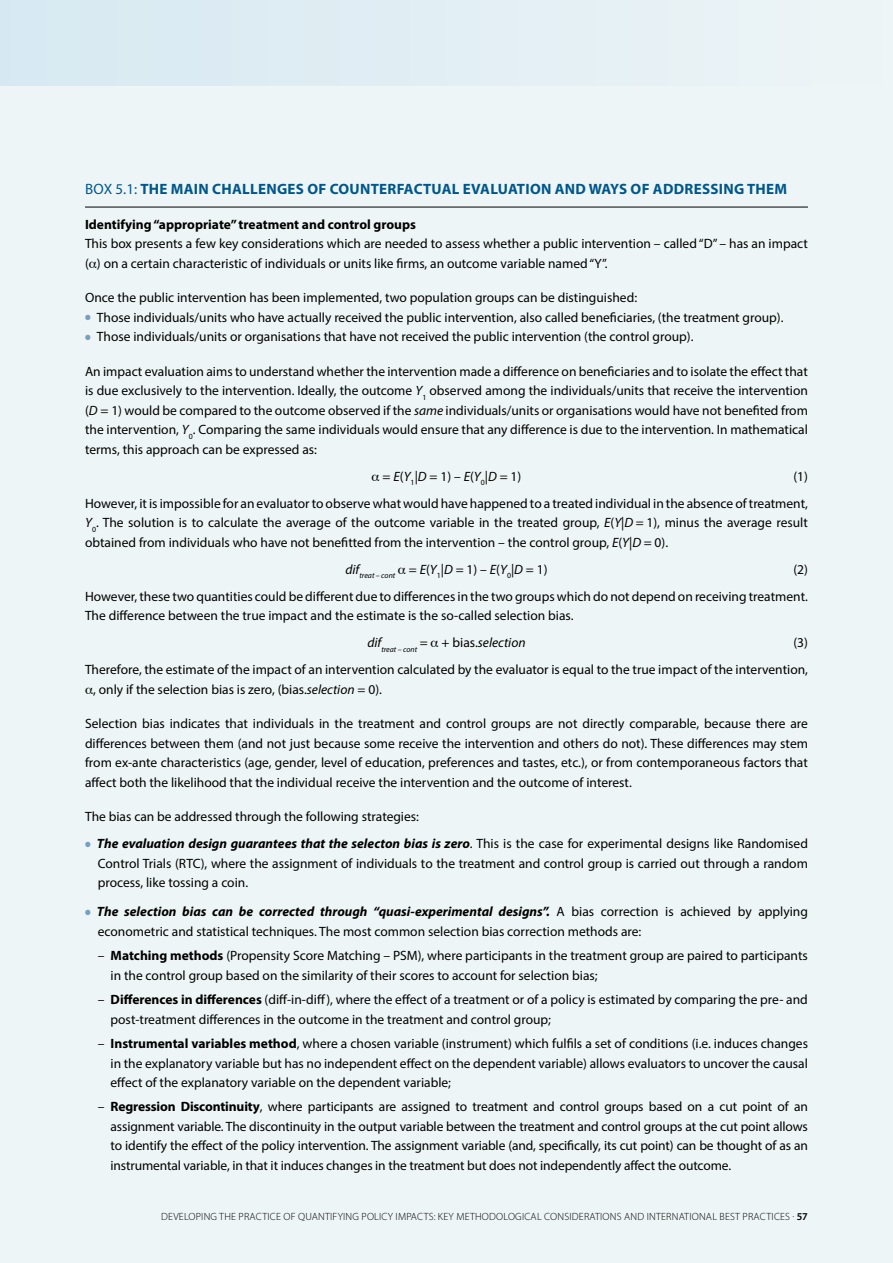
<style>
.page{position:relative;width:893px;height:1263px;background:#eef5f7}
.page>*{position:absolute;margin:0;border:0;box-sizing:border-box;transform-origin:0 0}
.t1{font:700 15px "Myriad Pro";letter-spacing:.02em;color:#00578a}
.t2{font:13.5px/19.5px "Myriad Pro";color:#000}
.t3{font:700 13.5px "Myriad Pro";color:#000}
.t4{font:300 10.5px "Myriad Pro";letter-spacing:.02em;color:#000}
.s1{font-weight:400}
.s2{color:#769fc3}
.s3{font-style:italic}
.s4{font-weight:700;font-style:italic}
.s5{font-weight:700}
.s6{font-weight:600}
</style>
<div class="page">
<div style="left:0;top:0;width:893px;height:85px;background:#e1eef4"></div>
<hr style="left:85px;top:207px;width:723px;height:1px;background:#000">
<p class="t1" style="left:85px;top:179px;width:704px"><span class="s1">BOX 5.1:</span> THE MAIN CHALLENGES OF COUNTERFACTUAL EVALUATION AND WAYS OF ADDRESSING THEM</p>
<p class="t3" style="left:85px;top:215px;width:333px">Identifying “appropriate” treatment and control groups</p>
<p class="t2" style="left:85px;top:234px;width:724px">This box presents a few key considerations which are needed to assess whether a public intervention – called “D” – has an impact ( ) on a certain characteristic of individuals or units like firms, an outcome variable named “Y”.</p>
<p class="t2" style="left:85px;top:288px;width:554px">Once the public intervention has been implemented, two population groups can be distinguished:</p>
<p class="t2" style="left:85px;top:307px;width:700px"><span class="s2">●</span> Those individuals/units who have actually received the public intervention, also called beneficiaries, (the treatment group).</p>
<p class="t2" style="left:85px;top:327px;width:610px"><span class="s2">●</span> Those individuals/units or organisations that have not received the public intervention (the control group).</p>
<p class="t2" style="left:85px;top:361px;width:724px;text-align:justify">An impact evaluation aims to understand whether the intervention made a difference on beneficiaries and to isolate the effect that is due exclusively to the intervention. Ideally, the outcome <span class="s3">Y</span><sub>1</sub> observed among the individuals/units that receive the intervention (<span class="s3">D</span> = 1) would be compared to the outcome observed if the <span class="s3">same</span> individuals/units or organisations would have not benefited from the intervention, <span class="s3">Y</span><sub>0</sub>. Comparing the same individuals would ensure that any difference is due to the intervention. In mathematical terms, this approach can be expressed as:</p>
<p class="t2" style="left:383px;top:466px;width:140px">= <span class="s3">E</span>(<span class="s3">Y</span><sub>1</sub>|<span class="s3">D</span> = 1) – <span class="s3">E</span>(<span class="s3">Y</span><sub>0</sub>|<span class="s3">D</span> = 1)</p>
<p class="t2" style="left:85px;top:462px;width:724px;line-height:27px;text-align:right">(1)<br>However, it is impossible for an evaluator to observe what would have happened to a treated individual in the absence of treatment,</p>
<p class="t2" style="left:85px;top:513px;width:724px"><span class="s3">Y</span><sub>0</sub>. The solution is to calculate the average of the outcome variable in the treated group, <span class="s3">E</span>(<span class="s3">Y</span>|<span class="s3">D</span> = 1), minus the average result obtained from individuals who have not benefitted from the intervention – the control group, <span class="s3">E</span>(<span class="s3">Y</span>|<span class="s3">D</span> = 0).</p>
<p class="t2" style="left:345px;top:559px;width:204px"><span class="s3">dif</span><sub>treat</sub> <sub>–</sub> <sub>cont</sub> = <span class="s3">E</span>(<span class="s3">Y</span><sub>1</sub>|<span class="s3">D</span> = 1) – <span class="s3">E</span>(<span class="s3">Y</span><sub>0</sub>|<span class="s3">D</span> = 1)</p>
<p class="t2" style="left:85px;top:555px;width:724px;line-height:27px;text-align:right">(2)<br>However, these two quantities could be different due to differences in the two groups which do not depend on receiving treatment.</p>
<p class="t2" style="left:367px;top:602px;width:208px;line-height:27px;text-indent:-282px">The difference between the true impact and the estimate is the so-called selection bias. <span class="s3">dif</span><sub>treat</sub> <sub>–</sub> <sub>cont</sub> = + bias.<span class="s3">selection</span></p>
<p class="t2" style="left:85px;top:629px;width:724px;line-height:27px;text-align:right">(3)<br>Therefore, the estimate of the impact of an intervention calculated by the evaluator is equal to the true impact of the intervention,</p>
<p class="t2" style="left:93px;top:679px;width:290px">, only if the selection bias is zero, (bias.<span class="s3">selection</span> = 0).</p>
<p class="t2" style="left:85px;top:714px;width:724px;text-align:justify">Selection bias indicates that individuals in the treatment and control groups are not directly comparable, because there are differences between them (and not just because some receive the intervention and others do not). These differences may stem from ex-ante characteristics (age, gender, level of education, preferences and tastes, etc.), or from contemporaneous factors that affect both the likelihood that the individual receive the intervention and the outcome of interest.</p>
<p class="t2" style="left:85px;top:807px;width:335px">The bias can be addressed through the following strategies:</p>
<p class="t2" style="left:98px;top:834px;width:712px;text-align:justify;text-indent:-13px"><span class="s2">●</span> <span class="s4">The evaluation design guarantees that the selecton bias is zero</span>. This is the case for experimental designs like Randomised Control Trials (RTC), where the assignment of individuals to the treatment and control group is carried out through a random process, like tossing a coin.</p>
<p class="t2" style="left:98px;top:902px;width:712px;text-indent:-13px"><span class="s2">●</span> <span class="s4">The selection bias can be corrected through “quasi-experimental designs”.</span> A bias correction is achieved by applying econometric and statistical techniques. The most common selection bias correction methods are:</p>
<p class="t2" style="left:111px;top:946px;width:699px;text-indent:-13px">– <span class="s5">Matching methods</span> (Propensity Score Matching – PSM), where participants in the treatment group are paired to participants in the control group based on the similarity of their scores to account for selection bias;</p>
<p class="t2" style="left:111px;top:990px;width:699px;text-indent:-13px">– <span class="s5">Differences in differences</span> (diff-in-diff), where the effect of a treatment or of a policy is estimated by comparing the pre- and post-treatment differences in the outcome in the treatment and control group;</p>
<p class="t2" style="left:111px;top:1033px;width:699px;text-align:justify;text-indent:-13px">– <span class="s5">Instrumental variables method</span>, where a chosen variable (instrument) which fulfils a set of conditions (i.e. induces changes in the explanatory variable but has no independent effect on the dependent variable) allows evaluators to uncover the causal effect of the explanatory variable on the dependent variable;</p>
<p class="t2" style="left:111px;top:1097px;width:699px;text-align:justify;text-indent:-13px">– <span class="s5">Regression Discontinuity</span>, where participants are assigned to treatment and control groups based on a cut point of an assignment variable. The discontinuity in the output variable between the treatment and control groups at the cut point allows to identify the effect of the policy intervention. The assignment variable (and, specifically, its cut point) can be thought of as an instrumental variable, in that it induces changes in the treatment but does not independently affect the outcome.</p>
<p class="t4" style="left:161px;top:1210px;width:648px">DEVELOPING THE PRACTICE OF QUANTIFYING POLICY IMPACTS: KEY METHODOLOGICAL CONSIDERATIONS AND INTERNATIONAL BEST PRACTICES . <span class="s6">57</span></p>
</div>
